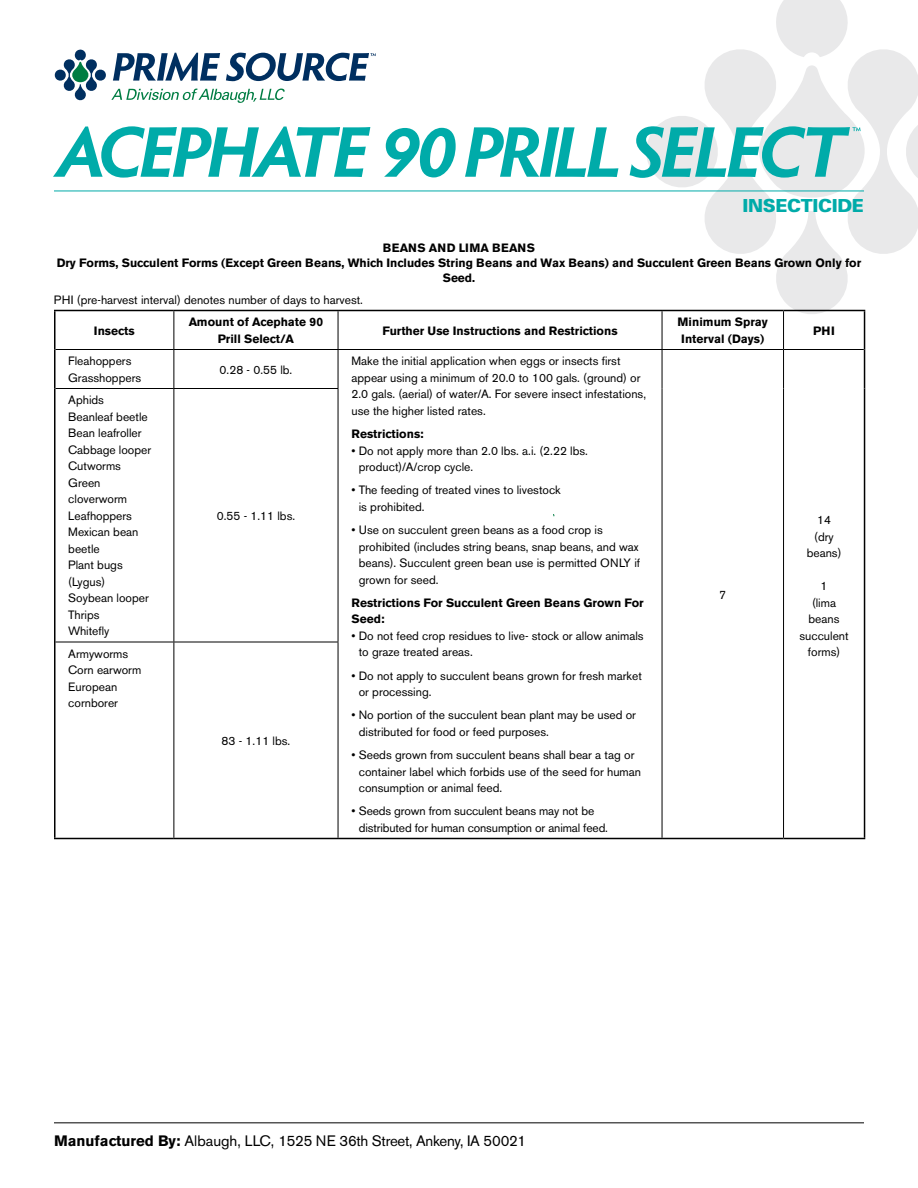
<style>
.page{position:relative;width:918px;height:1188px;background:#fff}
.page>*{position:absolute;margin:0;border:0;box-sizing:border-box;transform-origin:0 0}
.t1{font:900 18px "Univers";letter-spacing:-.02em;color:#00aba9}
.t2{font:15px "Akzidenz Grotesk BE";letter-spacing:-.02em;color:#000}
.t3{font:12px/16.5px "Akzidenz Grotesk BE";color:#000}
.t4{font:700 12px/16.5px "Akzidenz Grotesk BE";color:#000;text-align:center}
.s1{font-weight:700}
</style>
<div class="page">
<svg style="left:630px;top:0;width:288px;height:314px"></svg>
<svg style="left:53px;top:126px;width:317px;height:52px"></svg>
<svg style="left:384px;top:128px;width:72px;height:49px"></svg>
<svg style="left:465px;top:127px;width:153px;height:50px"></svg>
<hr style="left:54px;top:191px;width:810px;height:1px;background:#00aba9">
<hr style="left:54px;top:1122px;width:810px;height:1px;background:#000">
<svg style="left:55px;top:50px;width:321px;height:53px"></svg>
<hr style="left:54px;top:310px;width:120px;height:1px;background:#000">
<hr style="left:54px;top:311px;width:2px;height:39px;background:#000">
<hr style="left:174px;top:310px;width:164px;height:1px;background:#000">
<hr style="left:338px;top:310px;width:324px;height:1px;background:#000">
<hr style="left:662px;top:310px;width:122px;height:1px;background:#000">
<hr style="left:784px;top:310px;width:81px;height:1px;background:#000">
<hr style="left:864px;top:311px;width:1px;height:39px;background:#000">
<hr style="left:54px;top:350px;width:2px;height:38px;background:#000">
<hr style="left:864px;top:350px;width:1px;height:38px;background:#000">
<hr style="left:54px;top:388px;width:2px;height:254px;background:#000">
<hr style="left:864px;top:388px;width:1px;height:254px;background:#000">
<hr style="left:54px;top:642px;width:2px;height:196px;background:#000">
<hr style="left:864px;top:642px;width:1px;height:196px;background:#000">
<hr style="left:54px;top:838px;width:120px;height:1px;background:#000">
<hr style="left:174px;top:838px;width:164px;height:1px;background:#000">
<hr style="left:338px;top:838px;width:324px;height:1px;background:#000">
<hr style="left:662px;top:838px;width:122px;height:1px;background:#000">
<hr style="left:784px;top:838px;width:81px;height:1px;background:#000">
<hr style="left:174px;top:311px;width:1px;height:38px;background:#000">
<hr style="left:338px;top:311px;width:1px;height:38px;background:#000">
<hr style="left:662px;top:311px;width:1px;height:38px;background:#000">
<hr style="left:783px;top:311px;width:1px;height:38px;background:#000">
<hr style="left:56px;top:349px;width:118px;height:1px;background:#000">
<hr style="left:174px;top:349px;width:164px;height:1px;background:#000">
<hr style="left:174px;top:350px;width:1px;height:38px;background:#000">
<hr style="left:338px;top:349px;width:324px;height:1px;background:#000">
<hr style="left:338px;top:350px;width:1px;height:38px;background:#000">
<hr style="left:662px;top:349px;width:122px;height:1px;background:#000">
<hr style="left:662px;top:350px;width:1px;height:38px;background:#000">
<hr style="left:784px;top:349px;width:80px;height:1px;background:#000">
<hr style="left:783px;top:350px;width:1px;height:38px;background:#000">
<hr style="left:662px;top:388px;width:1px;height:254px;background:#000">
<hr style="left:783px;top:388px;width:1px;height:254px;background:#000">
<hr style="left:662px;top:642px;width:1px;height:196px;background:#000">
<hr style="left:783px;top:642px;width:1px;height:196px;background:#000">
<hr style="left:56px;top:388px;width:118px;height:1px;background:#000">
<hr style="left:174px;top:388px;width:164px;height:1px;background:#000">
<hr style="left:174px;top:389px;width:1px;height:253px;background:#000">
<hr style="left:338px;top:389px;width:1px;height:253px;background:#000">
<hr style="left:56px;top:642px;width:118px;height:1px;background:#000">
<hr style="left:174px;top:642px;width:164px;height:1px;background:#000">
<hr style="left:174px;top:642px;width:1px;height:196px;background:#000">
<hr style="left:338px;top:642px;width:1px;height:196px;background:#000">
<h1 class="t1" style="left:743px;top:194px;width:123px">INSECTICIDE</h1>
<p class="t4" style="left:57px;top:240px;width:806px;line-height:15px">BEANS AND LIMA BEANS<br>Dry Forms, Succulent Forms (Except Green Beans, Which Includes String Beans and Wax Beans) and Succulent Green Beans Grown Only for<br>Seed.</p>
<p class="t3" style="left:54px;top:291px;width:309px">PHI (pre-harvest interval) denotes number of days to harvest.</p>
<p class="t4" style="left:94px;top:322px;width:42px">Insects</p>
<p class="t4" style="left:189px;top:314px;width:136px">Amount of Acephate 90<br>Prill Select/A</p>
<p class="t4" style="left:382px;top:322px;width:237px">Further Use Instructions and Restrictions</p>
<p class="t4" style="left:678px;top:314px;width:92px">Minimum Spray<br>Interval (Days)</p>
<p class="t4" style="left:813px;top:322px;width:23px">PHI</p>
<p class="t3" style="left:68px;top:353px;width:74px">Fleahoppers<br>Grasshoppers</p>
<p class="t3" style="left:220px;top:361px;width:73px">0.28 - 0.55 lb.</p>
<p class="t3" style="left:352px;top:353px;width:296px">Make the initial application when eggs or insects first appear using a minimum of 20.0 to 100 gals. (ground) or 2.0 gals. (aerial) of water/A. For severe insect infestations, use the higher listed rates.</p>
<p class="t4" style="left:352px;top:426px;width:74px">Restrictions:</p>
<p class="t3" style="left:359px;top:442px;width:229px;text-indent:-7px">• Do not apply more than 2.0 lbs. a.i. (2.22 lbs. product)/A/crop cycle.</p>
<p class="t3" style="left:359px;top:482px;width:203px;text-indent:-7px">• The feeding of treated vines to livestock is prohibited.</p>
<p class="t3" style="left:359px;top:522px;width:283px;text-indent:-7px">• Use on succulent green beans as a food crop is prohibited (includes string beans, snap beans, and wax beans). Succulent green bean use is permitted ONLY if grown for seed.</p>
<p class="t4" style="left:352px;top:594px;width:294px;text-align:left">Restrictions For Succulent Green Beans Grown For<br>Seed:</p>
<p class="t3" style="left:359px;top:627px;width:286px;text-indent:-7px">• Do not feed crop residues to live- stock or allow animals to graze treated areas.</p>
<p class="t3" style="left:359px;top:667px;width:285px;text-indent:-7px">• Do not apply to succulent beans grown for fresh market or processing.</p>
<p class="t3" style="left:359px;top:707px;width:279px;text-indent:-7px">• No portion of the succulent bean plant may be used or distributed for food or feed purposes.</p>
<p class="t3" style="left:359px;top:747px;width:284px;text-indent:-7px">• Seeds grown from succulent beans shall bear a tag or container label which forbids use of the seed for human consumption or animal feed.</p>
<p class="t3" style="left:359px;top:803px;width:249px;text-indent:-7px">• Seeds grown from succulent beans may not be distributed for human consumption or animal feed.</p>
<p class="t3" style="left:68px;top:392px;width:84px">Aphids<br>Beanleaf beetle<br>Bean leafroller<br>Cabbage looper<br>Cutworms<br>Green cloverworm<br>Leafhoppers<br>Mexican bean beetle<br>Plant bugs (Lygus)<br>Soybean looper<br>Thrips<br>Whitefly</p>
<p class="t3" style="left:217px;top:507px;width:78px">0.55 - 1.11 lbs.</p>
<p class="t3" style="left:807px;top:512px;width:36px;text-align:center">14 (dry beans)</p>
<p class="t3" style="left:799px;top:578px;width:51px;text-align:center">1<br>(lima beans succulent forms)</p>
<p class="t3" style="left:719px;top:586px;width:8px">7</p>
<p class="t3" style="left:68px;top:645px;width:75px">Armyworms<br>Corn earworm<br>European cornborer</p>
<p class="t3" style="left:222px;top:732px;width:69px">83 - 1.11 lbs.</p>
<p class="t2" style="left:54px;top:1132px;width:474px"><span class="s1">Manufactured By:</span> Albaugh, LLC, 1525 NE 36th Street, Ankeny, IA 50021</p>
</div>
